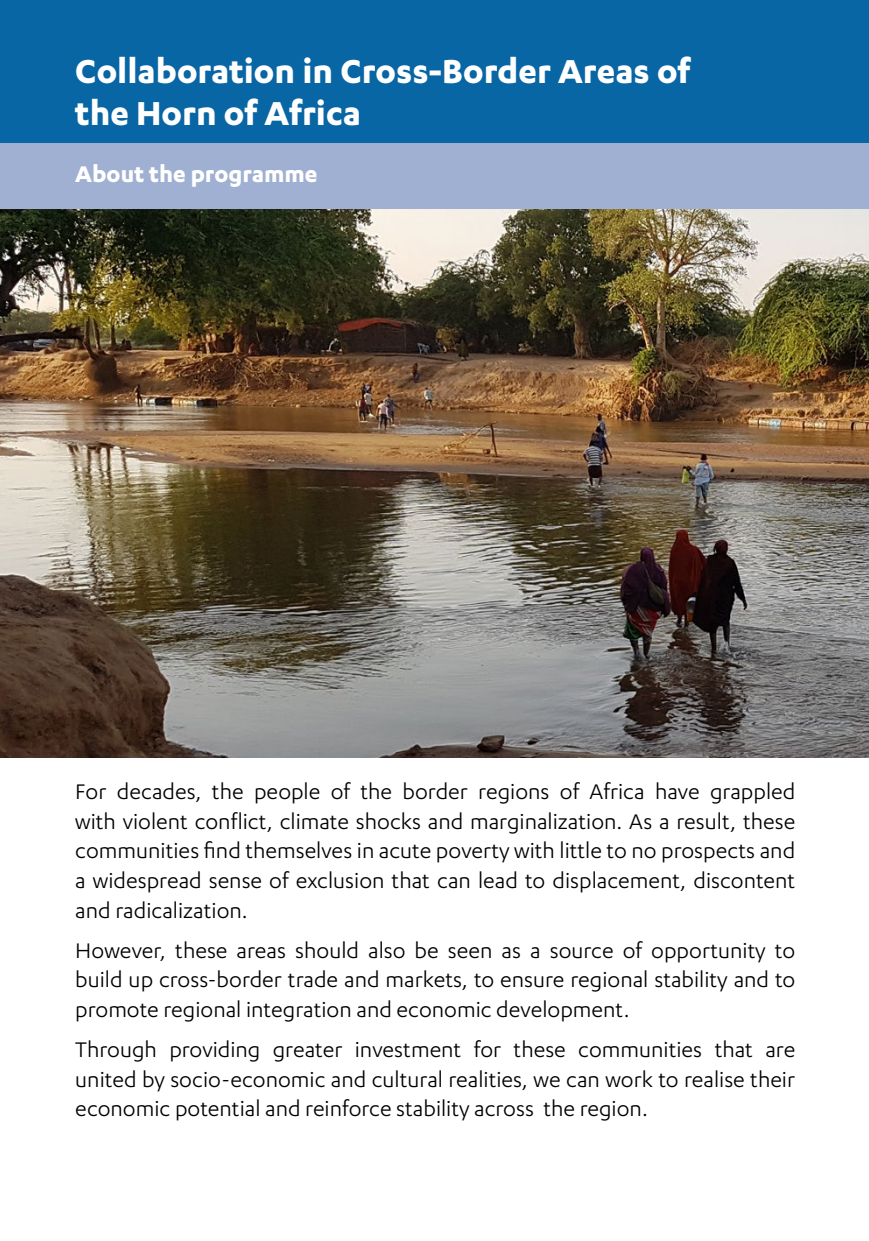
<style>
.page{position:relative;width:869px;height:1241px;background:#fff}
.page>*{position:absolute;margin:0;border:0;box-sizing:border-box;transform-origin:0 0}
.t1{font:700 38.5px/41.6px "Karbon";color:#fff}
.t2{font:700 26.25px "Karbon";color:#fff}
.t3{font:24.5px/29.8px "Karbon";color:#000;text-align:justify}
</style>
<div class="page">
<img style="left:0;top:208px;width:868px;height:548px">
<div style="left:0;top:67px;width:868px;height:141px;background:#9fb0d2"></div>
<div style="left:0;top:0;width:868px;height:142px;background:#0966a4"></div>
<h1 class="t1" style="left:75px;top:49px;width:616px">Collaboration in Cross-Border Areas of the Horn of Africa</h1>
<p class="t2" style="left:75px;top:159px;width:244px">About the programme</p>
<p class="t3" style="left:75px;top:775px;width:721px">For decades, the people of the border regions of Africa have grappled with violent conflict, climate shocks and marginalization. As a result, these communities find themselves in acute poverty with little to no prospects and a widespread sense of exclusion that can lead to displacement, discontent and radicalization.</p>
<p class="t3" style="left:75px;top:934px;width:721px">However, these areas should also be seen as a source of opportunity to build up cross-border trade and markets, to ensure regional stability and to promote regional integration and economic development.</p>
<p class="t3" style="left:75px;top:1033px;width:721px">Through providing greater investment for these communities that are united by socio-economic and cultural realities, we can work to realise their economic potential and reinforce stability across the region.</p>
</div>
